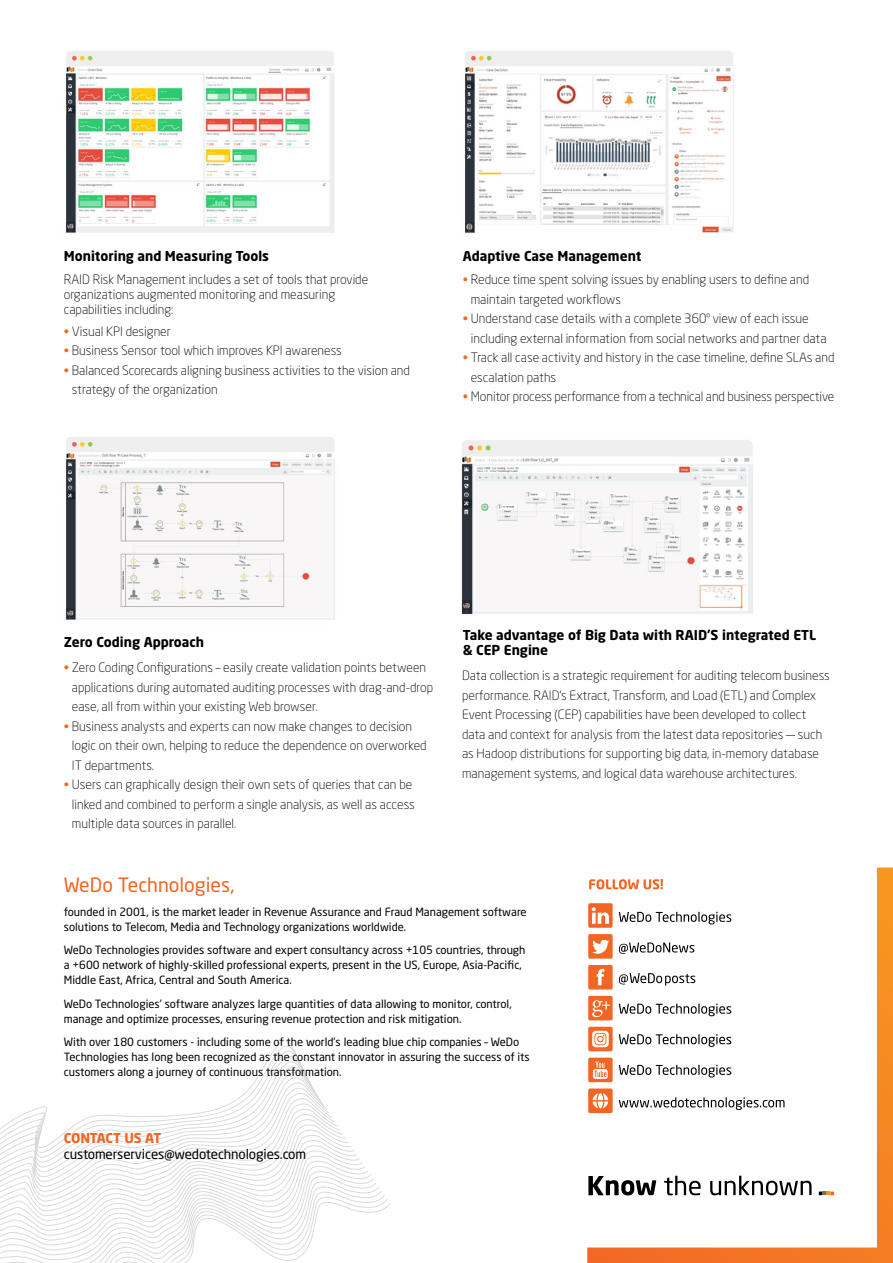
<style>
.page{position:relative;width:893px;height:1263px;background:#fff}
.page>*{position:absolute;margin:0;border:0;box-sizing:border-box;transform-origin:0 0}
.t1{font:19.5px "Neo Sans Std";color:#f26522}
.t2{font:700 13.5px/15px "Neo Sans Std";color:#000}
.t3{font:13.35px "Neo Sans Std";letter-spacing:-.01em;color:#000}
.t4{font:700 13.35px "Neo Sans Std";letter-spacing:-.02em;color:#f26522}
.t5{font:300 12.75px/19.5px "Neo Sans Std";color:#000}
.t6{font:11.25px/15px "Neo Sans Std";color:#000}
.s1{color:#f26522}
</style>
<div class="page">
<img style="left:461px;top:440px;width:292px;height:175px">
<img style="left:465px;top:51px;width:269px;height:183px">
<img style="left:66px;top:51px;width:268px;height:182px">
<svg style="left:0;top:1040px;width:390px;height:223px"></svg>
<svg style="left:587px;top:867px;width:306px;height:396px"></svg>
<svg style="left:588px;top:1176px;width:68px;height:19px"></svg>
<svg style="left:664px;top:1176px;width:37px;height:19px"></svg>
<svg style="left:710px;top:1175px;width:101px;height:20px"></svg>
<svg style="left:819px;top:1191px;width:15px;height:4px"></svg>
<svg style="left:589px;top:879px;width:74px;height:10px"></svg>
<svg style="left:619px;top:942px;width:75px;height:12px"></svg>
<svg style="left:619px;top:1003px;width:112px;height:13px"></svg>
<svg style="left:619px;top:1034px;width:112px;height:13px"></svg>
<svg style="left:619px;top:1065px;width:112px;height:12px"></svg>
<svg style="left:619px;top:1097px;width:165px;height:13px"></svg>
<svg style="left:588px;top:903px;width:25px;height:25px"></svg>
<svg style="left:588px;top:934px;width:25px;height:25px"></svg>
<svg style="left:588px;top:965px;width:25px;height:24px"></svg>
<svg style="left:588px;top:996px;width:25px;height:24px"></svg>
<svg style="left:588px;top:1058px;width:25px;height:24px"></svg>
<svg style="left:588px;top:1027px;width:25px;height:24px"></svg>
<svg style="left:588px;top:1088px;width:25px;height:25px"></svg>
<svg style="left:619px;top:973px;width:76px;height:13px"></svg>
<svg style="left:619px;top:912px;width:112px;height:12px"></svg>
<img style="left:66px;top:437px;width:269px;height:183px">
<p class="t2" style="left:64px;top:248px;width:207px">Monitoring and Measuring Tools</p>
<p class="t5" style="left:64px;top:271px;width:306px;line-height:15px">RAID Risk Management includes a set of tools that provide organizations augmented monitoring and measuring capabilities including:</p>
<p class="t5" style="left:64px;top:321px;width:108px"><span class="s1">•</span> Visual KPI designer</p>
<p class="t5" style="left:64px;top:340px;width:280px"><span class="s1">•</span> Business Sensor tool which improves KPI awareness</p>
<p class="t5" style="left:72px;top:360px;width:340px;text-indent:-8px"><span class="s1">•</span> Balanced Scorecards aligning business activities to the vision and strategy of the organization</p>
<p class="t2" style="left:463px;top:248px;width:180px">Adaptive Case Management</p>
<p class="t5" style="left:471px;top:270px;width:340px;text-indent:-8px"><span class="s1">•</span> Reduce time spent solving issues by enabling users to define and maintain targeted workflows</p>
<p class="t5" style="left:471px;top:309px;width:357px;text-indent:-8px"><span class="s1">•</span> Understand case details with a complete 360º view of each issue including external information from social networks and partner data</p>
<p class="t5" style="left:471px;top:348px;width:365px;text-indent:-8px"><span class="s1">•</span> Track all case activity and history in the case timeline, define SLAs and escalation paths</p>
<p class="t5" style="left:463px;top:387px;width:373px"><span class="s1">•</span> Monitor process performance from a technical and business perspective</p>
<p class="t2" style="left:64px;top:634px;width:142px">Zero Coding Approach</p>
<p class="t5" style="left:72px;top:658px;width:363px;text-indent:-8px"><span class="s1">•</span> Zero Coding Configurations – easily create validation points between applications during automated auditing processes with drag-and-drop ease, all from within your existing Web browser.</p>
<p class="t5" style="left:72px;top:716px;width:356px;text-indent:-8px"><span class="s1">•</span> Business analysts and experts can now make changes to decision logic on their own, helping to reduce the dependence on overworked<br>IT departments.</p>
<p class="t5" style="left:72px;top:775px;width:345px;text-indent:-8px"><span class="s1">•</span> Users can graphically design their own sets of queries that can be linked and combined to perform a single analysis, as well as access multiple data sources in parallel.</p>
<p class="t2" style="left:463px;top:627px;width:355px">Take advantage of Big Data with RAID’S integrated ETL &amp; CEP Engine</p>
<p class="t5" style="left:462px;top:666px;width:369px">Data collection is a strategic requirement for auditing telecom business performance. RAID’s Extract, Transform, and Load (ETL) and Complex Event Processing (CEP) capabilities have been developed to collect data and context for analysis from the latest data repositories — such as Hadoop distributions for supporting big data, in-memory database management systems, and logical data warehouse architectures.</p>
<h1 class="t1" style="left:64px;top:873px;width:172px">WeDo Technologies,</h1>
<p class="t6" style="left:64px;top:904px;width:464px">founded in 2001, is the market leader in Revenue Assurance and Fraud Management software solutions to Telecom, Media and Technology organizations worldwide.</p>
<p class="t6" style="left:64px;top:942px;width:463px">WeDo Technologies provides software and expert consultancy across +105 countries, through a +600 network of highly-skilled professional experts, present in the US, Europe, Asia-Pacific,<br>Middle East, Africa, Central and South America.</p>
<p class="t6" style="left:64px;top:996px;width:449px">WeDo Technologies’ software analyzes large quantities of data allowing to monitor, control, manage and optimize processes, ensuring revenue protection and risk mitigation.</p>
<p class="t6" style="left:64px;top:1034px;width:467px">With over 180 customers - including some of the world’s leading blue chip companies – WeDo<br>Technologies has long been recognized as the constant innovator in assuring the success of its customers along a journey of continuous transformation.</p>
<p class="t4" style="left:64px;top:1129px;width:99px">CONTACT US AT</p>
<p class="t3" style="left:64px;top:1145px;width:244px">customerservices@wedotechnologies.com</p>
</div>
